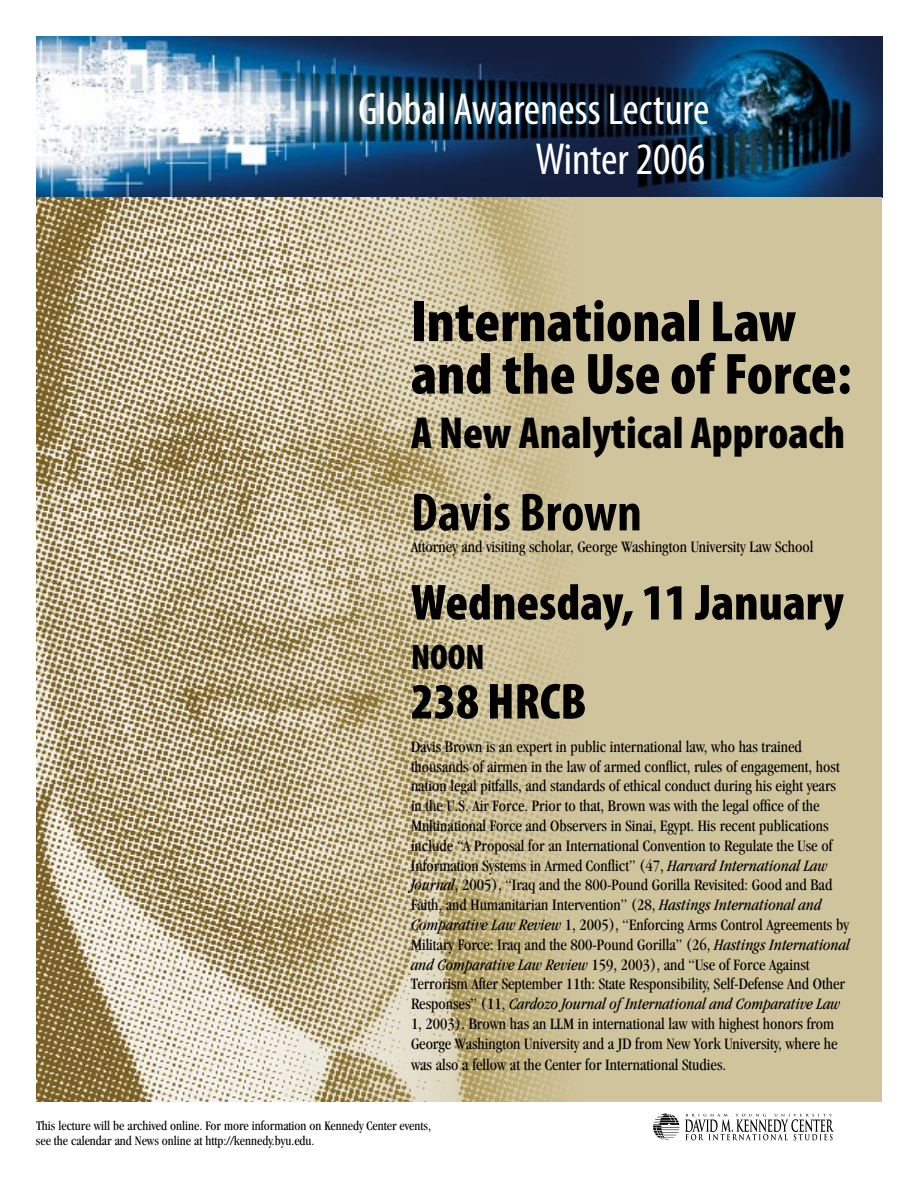
<style>
.page{position:relative;width:918px;height:1188px;background:#fff}
.page>*{position:absolute;margin:0;border:0;box-sizing:border-box;transform-origin:0 0}
.t1{font:900 condensed 58.5px/52.5px "Myriad Pro";color:#000}
.t2{font:700 condensed 54px "Myriad Pro";color:#000}
.t3{font:900 condensed 51px "Myriad Pro";color:#000}
.t4{font:condensed 45px/50.1px "Myriad Pro";color:#fff;text-align:right}
.t5{font:900 condensed 45px "Myriad Pro";color:#000}
.t6{font:900 condensed 35.7px "Myriad Pro";color:#000}
.t7{font:condensed 16.5px/19.8px "Garamond";color:#000}
.t8{font:condensed 13.5px/15px "Garamond";color:#000}
.s1{font-style:italic}
</style>
<div class="page">
<img style="left:36px;top:36px;width:846px;height:1066px">
<svg style="left:653px;top:1114px;width:26px;height:26px"></svg>
<svg style="left:685px;top:1114px;width:149px;height:26px"></svg>
<h3 class="t4" style="left:358px;top:85px;width:353px">Global Awareness Lecture<br>Winter 2006</h3>
<h1 class="t1" style="left:411px;top:296px;width:442px">International Law and the Use of Force:</h1>
<h3 class="t5" style="left:411px;top:408px;width:436px">A New Analytical Approach</h3>
<h2 class="t2" style="left:411px;top:483px;width:232px">Davis Brown</h2>
<p class="t7" style="left:411px;top:537px;width:404px">Attorney and visiting scholar, George Washington University Law School</p>
<h3 class="t3" style="left:411px;top:574px;width:434px">Wednesday, 11 January</h3>
<h3 class="t6" style="left:411px;top:637px;width:75px">NOON</h3>
<h3 class="t3" style="left:411px;top:673px;width:177px">238 HRCB</h3>
<p class="t7" style="left:411px;top:737px;width:440px">Davis Brown is an expert in public international law, who has trained thousands of airmen in the law of armed conflict, rules of engagement, host nation legal pitfalls, and standards of ethical conduct during his eight years in the U.S. Air Force. Prior to that, Brown was with the legal office of the Multinational Force and Observers in Sinai, Egypt. His recent publications include <span class="s1">“</span>A Proposal for an International Convention to Regulate the Use of Information Systems in Armed Conflict” (47, <span class="s1">Harvard International Law Journal</span>, 2005), “Iraq and the 800-Pound Gorilla Revisited: Good and Bad Faith, and Humanitarian Intervention” (28, <span class="s1">Hastings International and Comparative Law Review</span> 1, 2005), “Enforcing Arms Control Agreements by Military Force: Iraq and the 800-Pound Gorilla” (26, <span class="s1">Hastings International and Comparative Law Review</span> 159, 2003), and “Use of Force Against Terrorism After September 11th: State Responsibility, Self-Defense And Other Responses” (11, <span class="s1">Cardozo Journal of International and Comparative Law </span>1, 2003). Brown has an LLM in international law with highest honors from George Washington University and a JD from New York University, where he</p>
<p class="t7" style="left:411px;top:1055px;width:317px">was also a fellow at the Center for International Studies.</p>
<p class="t8" style="left:36px;top:1118px;width:397px">This lecture will be archived online. For more information on Kennedy Center events, see the calendar and News online at http://kennedy.byu.edu.</p>
</div>
